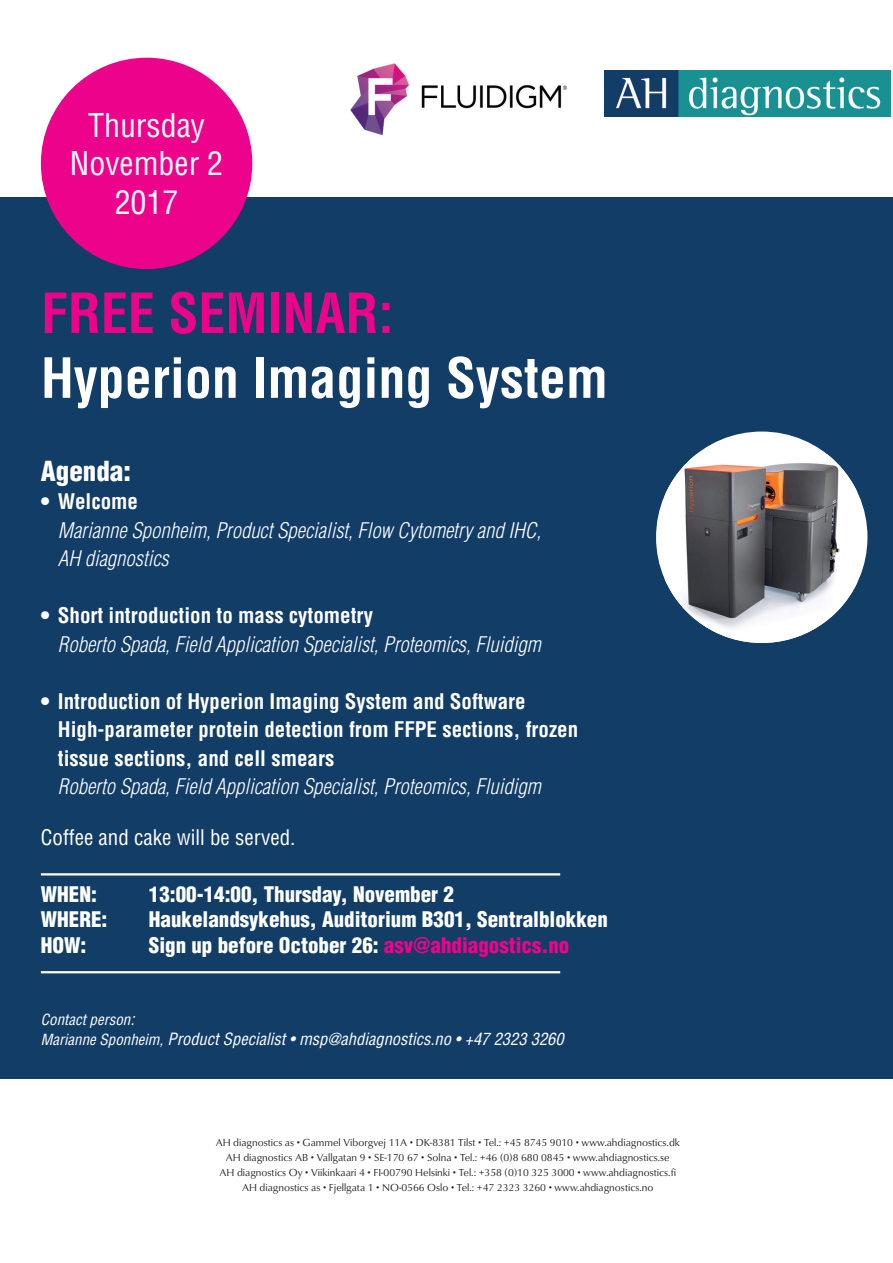
<style>
.page{position:relative;width:893px;height:1263px;background:#fff}
.page>*{position:absolute;margin:0;border:0;box-sizing:border-box;transform-origin:0 0}
.t1{font:700 condensed 54px "Helvetica";color:#fff}
.t2{font:700 condensed 54px "Helvetica";color:#ed028c}
.t3{font:condensed 31.95px/38.2px "Helvetica";color:#fff;text-align:center}
.t4{font:900 condensed 27px "Helvetica";color:#fff}
.t5{font:italic 300 condensed 21px/28.5px "Helvetica";color:#fff}
.t6{font:700 condensed 21px/28.5px "Helvetica";color:#fff}
.t7{font:900 condensed 21px "Helvetica";color:#fff}
.t8{font:condensed 21px "Helvetica";color:#fff}
.t9{font:italic condensed 16.5px "Helvetica";color:#fff}
.t10{font:italic condensed 15px "Helvetica";color:#fff}
.t11{font:10.5px/15px "Classico URWT";color:#231f20;text-align:center}
.s1{color:#ed028c}
.s2{font-size:16.5px}
.s3{font-size:15px}
</style>
<div class="page">
<div style="left:0;top:0;width:893px;height:1101px;background:#123d67"></div>
<div style="left:0;top:0;width:893px;height:196px;background:#fff"></div>
<div style="left:41px;top:58px;width:211px;height:211px;background:#ed028c;border-radius:50%"></div>
<img style="left:604px;top:71px;width:286px;height:46px">
<div style="left:0;top:1080px;width:893px;height:183px;background:#fff"></div>
<div style="left:656px;top:431px;width:211px;height:212px;background:#fff;border-radius:50%"></div>
<img style="left:665px;top:454px;width:191px;height:189px">
<hr style="left:41px;top:873px;width:519px;height:2px;background:#fff">
<hr style="left:41px;top:971px;width:519px;height:2px;background:#fff">
<img style="left:350px;top:63px;width:217px;height:72px">
<h2 class="t3" style="left:70px;top:106px;width:155px">Thursday<br>November 2<br>2017</h2>
<h1 class="t2" style="left:41px;top:279px;width:354px">FREE SEMINAR:</h1>
<h1 class="t1" style="left:41px;top:344px;width:568px">Hyperion Imaging System</h1>
<h3 class="t4" style="left:41px;top:454px;width:92px">Agenda:</h3>
<h3 class="t6" style="left:41px;top:487px;width:99px">• Welcome</h3>
<h3 class="t5" style="left:58px;top:516px;width:485px">Marianne Sponheim, Product Specialist, Flow Cytometry and IHC,<br>AH diagnostics</h3>
<h3 class="t6" style="left:41px;top:601px;width:334px">• Short introduction to mass cytometry</h3>
<h3 class="t5" style="left:58px;top:630px;width:484px">Roberto Spada, Field Application Specialist, Proteomics, Fluidigm</h3>
<h3 class="t6" style="left:58px;top:687px;width:522px;text-indent:-17px">• Introduction of Hyperion Imaging System and Software<br>High-parameter protein detection from FFPE sections, frozen tissue sections, and cell smears</h3>
<h3 class="t5" style="left:58px;top:772px;width:484px">Roberto Spada, Field Application Specialist, Proteomics, Fluidigm</h3>
<h3 class="t8" style="left:41px;top:824px;width:256px">Coffee and cake will be served.</h3>
<h3 class="t7" style="left:41px;top:881px;width:58px">WHEN:</h3>
<h3 class="t7" style="left:149px;top:881px;width:307px">13:00-14:00, Thursday, November 2</h3>
<h3 class="t7" style="left:41px;top:906px;width:68px">WHERE:</h3>
<h3 class="t7" style="left:149px;top:906px;width:461px">Haukelandsykehus, Auditorium B301, Sentralblokken</h3>
<h3 class="t7" style="left:41px;top:931px;width:47px">HOW:</h3>
<h3 class="t7" style="left:149px;top:931px;width:422px">Sign up before October 26: <span class="s1">asv@ahdiagostics.no</span></h3>
<h3 class="t10" style="left:41px;top:1010px;width:95px">Contact person<span class="s2">:</span></h3>
<h3 class="t9" style="left:41px;top:1029px;width:524px"><span class="s3">Marianne Sponheim,</span> Product Specialist • msp@ahdiagnostics.no • +47 2323 3260</h3>
<p class="t11" style="left:216px;top:1135px;width:466px">AH diagnostics as • Gammel Viborgvej 11A • DK-8381 Tilst • Tel.: +45 8745 9010 • www.ahdiagnostics.dk AH diagnostics AB • Vallgatan 9 • SE-170 67 • Solna • Tel.: +46 (0)8 680 0845 • www.ahdiagnostics.se<br>AH diagnostics Oy • Viikinkaari 4 • FI-00790 Helsinki • Tel.: +358 (0)10 325 3000 • www.ahdiagnostics.fi AH diagnostics as • Fjellgata 1 • NO-0566 Oslo • Tel.: +47 2323 3260 • www.ahdiagnostics.no</p>
</div>
